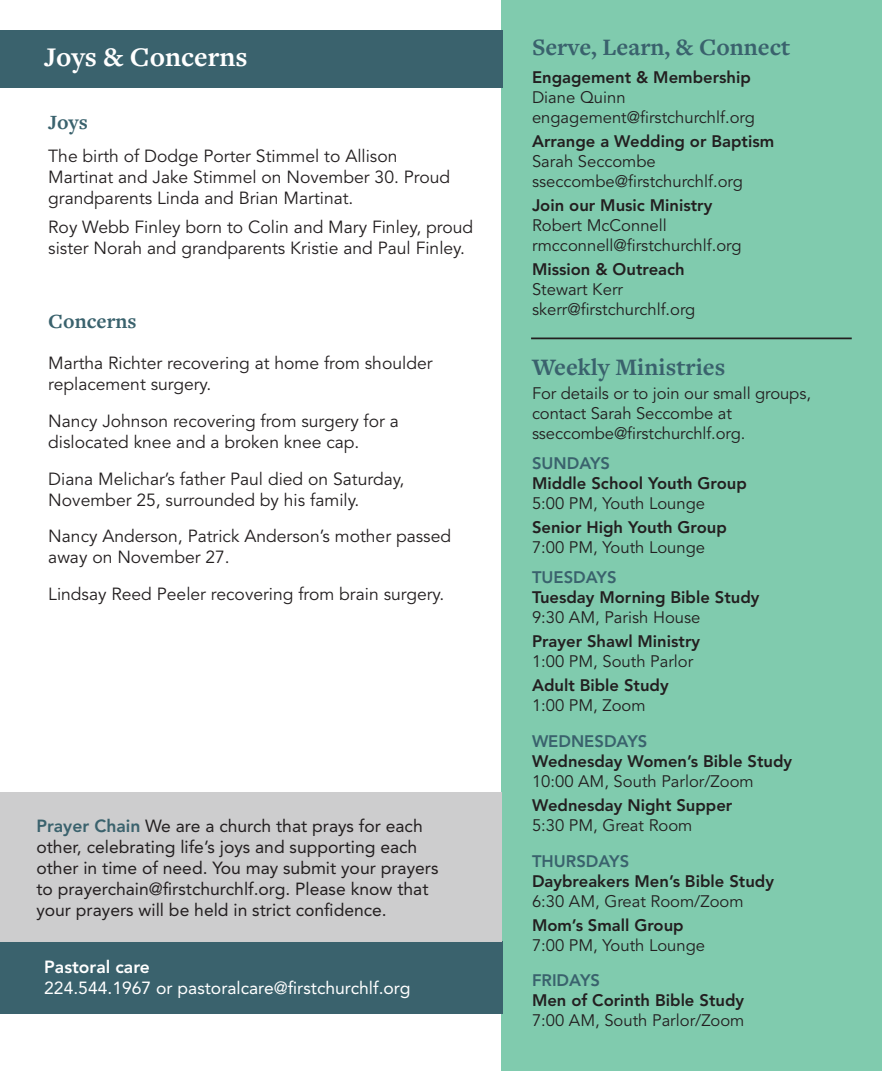
<style>
.page{position:relative;width:882px;height:1071px;background:#fff}
.page>*{position:absolute;margin:0;border:0;box-sizing:border-box;transform-origin:0 0}
.page_heading{font:700 28px "Freight Text Pro";color:#fff}
.liturgy_heading{font:700 24.5px "Freight Text Pro";color:#3a626d}
.liturgy_heading-2{font:700 21px "Freight Text Pro";color:#3a626d}
.t1{font:17.5px/21px "Avenir LT Std";color:#231f20}
.t2{font:17.5px/21px "Avenir LT Std";color:#231f20}
.t3{font:17.5px/21px "Avenir LT Std";color:#fff}
.Announcement_body{font:16.62px/19.9px "Avenir LT Std";color:#231f20}
.Announcement_body-2{font:800 16.62px/19.9px "Avenir LT Std";color:#231f20}
.s1{font-weight:800;color:#3a626d}
.s2{font-weight:800}
.s3{color:#3a626d}
.s4{font-weight:400}
</style>
<div class="page">
<div style="left:501px;top:0;width:381px;height:1071px;background:#80cbae"></div>
<div style="left:1px;top:31px;width:502px;height:57px;background:#3a626d"></div>
<div style="left:1px;top:941px;width:502px;height:72px;background:#3a626d"></div>
<hr style="left:531px;top:338px;width:321px;height:1px;background:#231f20">
<div style="left:0;top:792px;width:501px;height:149px;background:#cdcdce"></div>
<p class="page_heading" style="left:44px;top:39px;width:205px">Joys &amp; Concerns</p>
<p class="liturgy_heading-2" style="left:48px;top:109px;width:41px">Joys</p>
<p class="t1" style="left:48px;top:146px;width:403px">The birth of Dodge Porter Stimmel to Allison<br>Martinat and Jake Stimmel on November 30. Proud grandparents Linda and Brian Martinat.</p>
<p class="t1" style="left:48px;top:217px;width:426px">Roy Webb Finley born to Colin and Mary Finley, proud sister Norah and grandparents Kristie and Paul Finley.</p>
<p class="liturgy_heading-2" style="left:48px;top:307px;width:90px">Concerns</p>
<p class="t1" style="left:48px;top:353px;width:386px">Martha Richter recovering at home from shoulder replacement surgery.</p>
<p class="t1" style="left:48px;top:411px;width:352px">Nancy Johnson recovering from surgery for a dislocated knee and a broken knee cap.</p>
<p class="t1" style="left:48px;top:468px;width:358px">Diana Melichar’s father Paul died on Saturday,<br>November 25, surrounded by his family.</p>
<p class="t1" style="left:48px;top:526px;width:404px">Nancy Anderson, Patrick Anderson’s mother passed away on November 27.</p>
<p class="t1" style="left:48px;top:584px;width:398px">Lindsay Reed Peeler recovering from brain surgery.</p>
<p class="t2" style="left:36px;top:815px;width:404px"><span class="s1">Prayer Chain</span> We are a church that prays for each other, celebrating life’s joys and supporting each other in time of need. You may submit your prayers to prayerchain@firstchurchlf.org. Please know that your prayers will be held in strict confidence.</p>
<p class="t3" style="left:44px;top:957px;width:368px"><span class="s2">Pastoral care<br></span>224.544.1967 or pastoralcare@firstchurchlf.org</p>
<p class="liturgy_heading" style="left:532px;top:31px;width:260px">Serve, Learn, &amp; Connect</p>
<p class="Announcement_body" style="left:532px;top:68px;width:224px"><span class="s2">Engagement &amp; Membership<br></span>Diane Quinn engagement@firstchurchlf.org</p>
<p class="Announcement_body" style="left:532px;top:132px;width:244px"><span class="s2">Arrange a Wedding or Baptism<br></span>Sarah Seccombe sseccombe@firstchurchlf.org</p>
<p class="Announcement_body" style="left:532px;top:196px;width:211px"><span class="s2">Join our Music Ministry<br></span>Robert McConnell rmcconnell@firstchurchlf.org</p>
<p class="Announcement_body" style="left:532px;top:260px;width:165px"><span class="s2">Mission &amp; Outreach<br></span>Stewart Kerr skerr@firstchurchlf.org</p>
<p class="liturgy_heading" style="left:532px;top:351px;width:195px">Weekly Ministries</p>
<p class="Announcement_body" style="left:532px;top:384px;width:281px">For details or to join our small groups, contact Sarah Seccombe at sseccombe@firstchurchlf.org.</p>
<p class="Announcement_body-2" style="left:532px;top:454px;width:216px"><span class="s3">SUNDAYS<br></span>Middle School Youth Group<br><span class="s4">5:00 PM, Youth Lounge</span></p>
<p class="Announcement_body-2" style="left:532px;top:517px;width:196px">Senior High Youth Group<br><span class="s4">7:00 PM, Youth Lounge</span></p>
<p class="Announcement_body-2" style="left:532px;top:568px;width:229px"><span class="s3">TUESDAYS<br></span>Tuesday Morning Bible Study<br><span class="s4">9:30 AM, Parish House</span></p>
<p class="Announcement_body-2" style="left:532px;top:632px;width:170px">Prayer Shawl Ministry<br><span class="s4">1:00 PM, South Parlor</span></p>
<p class="Announcement_body-2" style="left:532px;top:676px;width:138px">Adult Bible Study<br><span class="s4">1:00 PM, Zoom</span></p>
<p class="Announcement_body-2" style="left:532px;top:731px;width:262px"><span class="s3">WEDNESDAYS<br></span>Wednesday Women’s Bible Study<br><span class="s4">10:00 AM, South Parlor/Zoom</span></p>
<p class="Announcement_body-2" style="left:532px;top:795px;width:202px">Wednesday Night Supper<br><span class="s4">5:30 PM, Great Room</span></p>
<p class="Announcement_body-2" style="left:532px;top:851px;width:244px"><span class="s3">THURSDAYS<br></span>Daybreakers Men’s Bible Study<br><span class="s4">6:30 AM, Great Room/Zoom</span></p>
<p class="Announcement_body" style="left:532px;top:915px;width:175px"><span class="s2">Mom’s Small Group<br></span>7:00 PM, Youth Lounge</p>
<p class="Announcement_body" style="left:532px;top:971px;width:214px"><span class="s1">FRIDAYS<br></span><span class="s2">Men of Corinth Bible Study<br></span>7:00 AM, South Parlor/Zoom</p>
</div>
